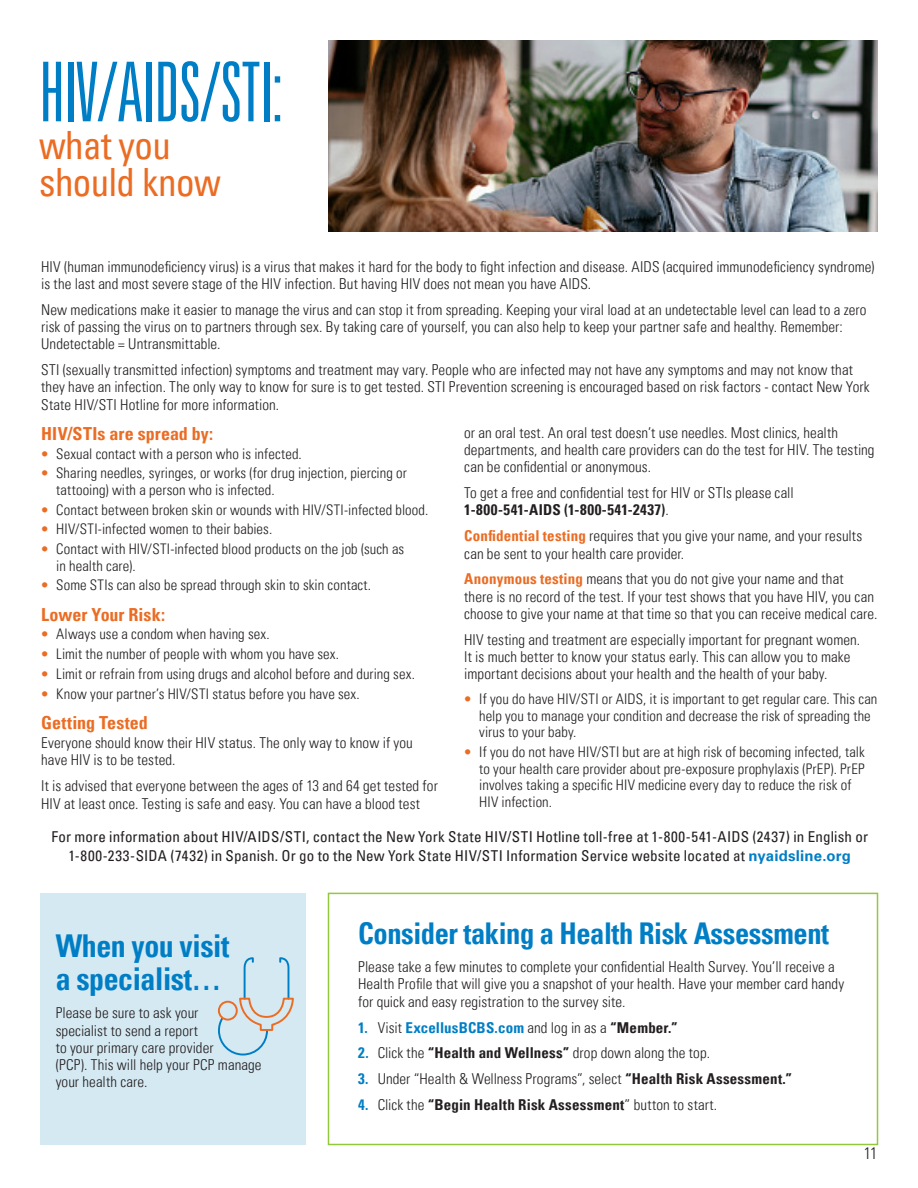
<style>
.page{position:relative;width:918px;height:1188px;background:#fff}
.page>*{position:absolute;margin:0;border:0;box-sizing:border-box;transform-origin:0 0}
.t1{font:82.5px "Univers LT Pro Light Ult Cond";letter-spacing:-.015em;color:#007ec5;scale:.95 1}
.t2{font:condensed 39px/37.5px "Univers LT Pro";letter-spacing:-.015em;color:#eb6c23;scale:.95 1}
.t3{font:700 condensed 31.5px/33px "Univers LT Pro";letter-spacing:-.015em;color:#007ec5;scale:.95 1}
.t4{font:700 condensed 30px "Univers LT Pro";letter-spacing:-.015em;color:#007ec5;scale:.95 1}
.t5{font:700 condensed 18px "Univers LT Pro";color:#eb6c23}
.t6{font:300 condensed 16.5px "Univers LT Pro";color:#231f20}
.t7{font:300 condensed 15px/17.2px "Univers LT Pro";letter-spacing:.005em;color:#231f20}
.t8{font:condensed 15px/19.5px "Univers LT Pro";letter-spacing:.015em;color:#231f20;text-align:center}
.t9{font:700 condensed 15px "Univers LT Pro";letter-spacing:.01em;color:#231f20}
.t10{font:700 condensed 15px "Univers LT Pro";letter-spacing:.01em;color:#007ec5}
.t11{font:300 condensed 14.7px/16.5px "Univers LT Pro";letter-spacing:.01em;color:#231f20}
.s1{color:#eb6c23}
.s2{font-weight:700}
.s3{font-weight:700;color:#eb6c23}
.s4{font-family:"Univers LT Pro 65";font-weight:700;font-stretch:normal;color:#007ec5}
.s5{font-weight:300;color:#231f20}
.s6{color:#231f20}
.s7{font-weight:700;color:#007ec5}
.s8{color:#007ec5}
.s9{font-weight:300}
</style>
<div class="page">
<img style="left:328px;top:40px;width:550px;height:191px">
<div style="left:328px;top:893px;width:550px;height:252px;border:2px solid #94c83c"></div>
<div style="left:40px;top:893px;width:266px;height:251px;background:#d5e9f2"></div>
<svg style="left:217px;top:957px;width:77px;height:99px"></svg>
<h1 class="t1" style="left:39px;top:44px;width:258px">HIV/AIDS/STI:</h1>
<h2 class="t2" style="left:39px;top:125px;width:193px">what you should know</h2>
<p class="t7" style="left:41px;top:257px;width:835px">HIV (human immunodeficiency virus) is a virus that makes it hard for the body to fight infection and disease. AIDS (acquired immunodeficiency syndrome) is the last and most severe stage of the HIV infection. But having HIV does not mean you have AIDS.</p>
<p class="t7" style="left:41px;top:300px;width:827px">New medications make it easier to manage the virus and can stop it from spreading. Keeping your viral load at an undetectable level can lead to a zero risk of passing the virus on to partners through sex. By taking care of yourself, you can also help to keep your partner safe and healthy. Remember:<br>Undetectable = Untransmittable.</p>
<p class="t7" style="left:41px;top:360px;width:830px">STI (sexually transmitted infection) symptoms and treatment may vary. People who are infected may not have any symptoms and may not know that they have an infection. The only way to know for sure is to get tested. STI Prevention screening is encouraged based on risk factors - contact New York<br>State HIV/STI Hotline for more information.</p>
<p class="t5" style="left:41px;top:423px;width:174px">HIV/STIs are spread by:</p>
<p class="t11" style="left:41px;top:444px;width:262px"><span class="s1">•</span> Sexual contact with a person who is infected.</p>
<p class="t11" style="left:56px;top:464px;width:352px;text-indent:-15px"><span class="s1">•</span> Sharing needles, syringes, or works (for drug injection, piercing or tattooing) with a person who is infected.</p>
<p class="t11" style="left:41px;top:500px;width:389px"><span class="s1">•</span> Contact between broken skin or wounds with HIV/STI-infected blood.</p>
<p class="t11" style="left:41px;top:520px;width:233px"><span class="s1">•</span> HIV/STI-infected women to their babies.</p>
<p class="t11" style="left:56px;top:540px;width:350px;text-indent:-15px"><span class="s1">•</span> Contact with HIV/STI-infected blood products on the job (such as in health care).</p>
<p class="t11" style="left:41px;top:576px;width:331px"><span class="s1">•</span> Some STIs can also be spread through skin to skin contact.</p>
<p class="t5" style="left:41px;top:603px;width:125px">Lower Your Risk:</p>
<p class="t11" style="left:41px;top:625px;width:230px"><span class="s1">•</span> Always use a condom when having sex.</p>
<p class="t11" style="left:41px;top:645px;width:299px"><span class="s1">•</span> Limit the number of people with whom you have sex.</p>
<p class="t11" style="left:41px;top:665px;width:375px"><span class="s1">•</span> Limit or refrain from using drugs and alcohol before and during sex.</p>
<p class="t11" style="left:41px;top:684px;width:320px"><span class="s1">•</span> Know your partner’s HIV/STI status before you have sex.</p>
<p class="t5" style="left:41px;top:711px;width:108px">Getting Tested</p>
<p class="t7" style="left:41px;top:734px;width:373px">Everyone should know their HIV status. The only way to know if you have HIV is to be tested.</p>
<p class="t7" style="left:41px;top:777px;width:398px">It is advised that everyone between the ages of 13 and 64 get tested for<br>HIV at least once. Testing is safe and easy. You can have a blood test</p>
<p class="t7" style="left:464px;top:423px;width:412px">or an oral test. An oral test doesn’t use needles. Most clinics, health departments, and health care providers can do the test for HIV. The testing can be confidential or anonymous.</p>
<p class="t7" style="left:464px;top:483px;width:331px">To get a free and confidential test for HIV or STIs please call<br><span class="s2">1-800-541-AIDS (1-800-541-2437)</span>.</p>
<p class="t7" style="left:464px;top:527px;width:400px"><span class="s3">Confidential testing</span> requires that you give your name, and your results can be sent to your health care provider.</p>
<p class="t7" style="left:464px;top:570px;width:415px"><span class="s3">Anonymous testing</span> means that you do not give your name and that<br>there is no record of the test. If your test shows that you have HIV, you can choose to give your name at that time so that you can receive medical care.</p>
<p class="t7" style="left:464px;top:630px;width:397px">HIV testing and treatment are especially important for pregnant women.<br>It is much better to know your status early. This can allow you to make important decisions about your health and the health of your baby.</p>
<p class="t11" style="left:479px;top:690px;width:400px;text-indent:-15px"><span class="s1">•</span> If you do have HIV/STI or AIDS, it is important to get regular care. This can help you to manage your condition and decrease the risk of spreading the virus to your baby.</p>
<p class="t11" style="left:479px;top:743px;width:387px;text-indent:-15px"><span class="s1">•</span> If you do not have HIV/STI but are at high risk of becoming infected, talk to your health care provider about pre-exposure prophylaxis (PrEP). PrEP involves taking a specific HIV medicine every day to reduce the risk of HIV infection.</p>
<p class="t8" style="left:51px;top:826px;width:818px">For more information about HIV/AIDS/STI, contact the New York State HIV/STI Hotline toll-free at 1-800-541-AIDS (2437) in English or<br>1-800-233-SIDA (7432) in Spanish. Or go to the New York State HIV/STI Information Service website located at <span class="s4">nyaidsline.org</span></p>
<h3 class="t3" style="left:56px;top:929px;width:184px">When you visit a specialist…</h3>
<p class="t7" style="left:56px;top:1004px;width:207px">Please be sure to ask your<br>specialist to send a report<br>to your primary care provider<br>(PCP). This will help your PCP manage your health care.</p>
<h3 class="t4" style="left:358px;top:915px;width:497px">Consider taking a Health Risk Assessment</h3>
<p class="t7" style="left:358px;top:957px;width:488px">Please take a few minutes to complete your confidential Health Survey. You’ll receive a<br>Health Profile that will give you a snapshot of your health. Have your member card handy for quick and easy registration to the survey site.</p>
<p class="t10" style="left:358px;top:1018px;width:321px">1. <span class="s5">Visit</span> ExcellusBCBS.com <span class="s5">and log in as a</span> <span class="s6">“Member.”</span></p>
<p class="t7" style="left:358px;top:1044px;width:353px"><span class="s7">2.</span> Click the <span class="s2">“Health and Wellness”</span> drop down along the top.</p>
<p class="t7" style="left:358px;top:1070px;width:436px"><span class="s7">3.</span> Under “Health &amp; Wellness Programs”, select <span class="s2">“Health Risk Assessment.”</span></p>
<p class="t9" style="left:358px;top:1096px;width:361px"><span class="s8">4.</span> <span class="s9">Click the</span> “Begin Health Risk Assessment<span class="s9">” button to start.</span></p>
<p class="t6" style="left:864px;top:1142px;width:15px">11</p>
</div>
